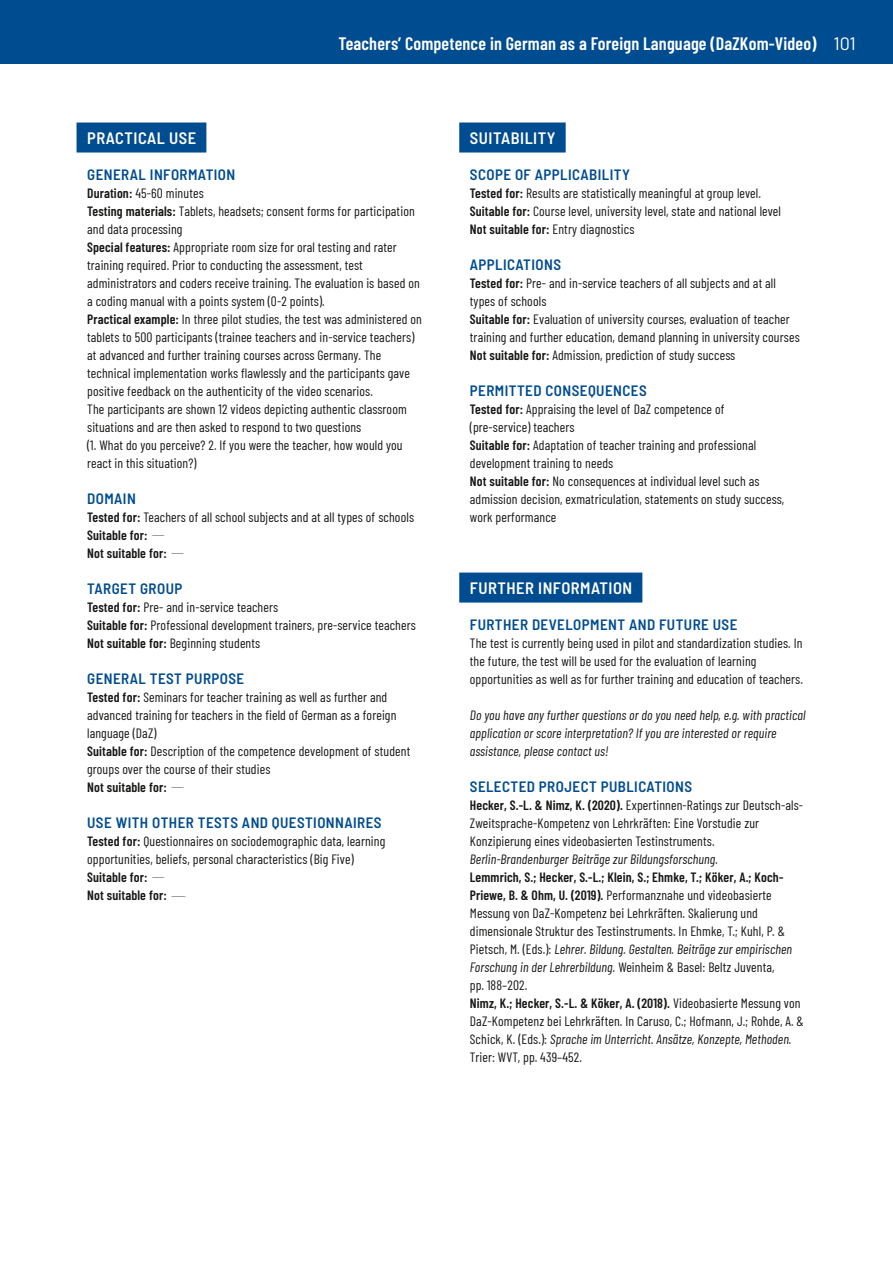
<style>
.page{position:relative;width:893px;height:1263px;background:#fff}
.page>*{position:absolute;margin:0;border:0;box-sizing:border-box;transform-origin:0 0}
.t1{font:600 18px "Barlow Condensed";letter-spacing:.01em;color:#fff}
.t2{font:600 semi-condensed 16.5px "Barlow";letter-spacing:.03em;color:#fff}
.t3{font:600 semi-condensed 15px "Barlow";letter-spacing:.03em;color:#004c90}
.t4{font:13.5px/18px "Barlow Condensed";letter-spacing:.01em;color:#181716}
.t5{font:italic 13.5px/18px "Barlow Condensed";letter-spacing:.01em;color:#181716}
.s1{font-family:"Barlow";font-weight:400}
.s2{font-weight:600}
.s3{font-family:"Barlow";font-weight:100}
.s4{font-style:italic}
</style>
<div class="page">
<div style="left:0;top:0;width:893px;height:64px;background:#004c90"></div>
<div style="left:77px;top:123px;width:129px;height:30px;background:#004c90"></div>
<div style="left:459px;top:123px;width:107px;height:30px;background:#004c90"></div>
<div style="left:459px;top:573px;width:183px;height:30px;background:#004c90"></div>
<h1 class="t1" style="left:339px;top:30px;width:519px">Teachers’ Competence in German as a Foreign Language (DaZKom-Video) <span class="s1">101</span></h1>
<p class="t2" style="left:87px;top:126px;width:111px">PRACTICAL USE</p>
<p class="t3" style="left:87px;top:164px;width:150px">GENERAL INFORMATION</p>
<p class="t4" style="left:87px;top:183px;width:336px"><span class="s2">Duration:</span> 45-60 minutes<br><span class="s2">Testing materials:</span> Tablets, headsets; consent forms for participation and data processing<br><span class="s2">Special features:</span> Appropriate room size for oral testing and rater training required. Prior to conducting the assessment, test administrators and coders receive training. The evaluation is based on a coding manual with a points system (0-2 points).<br><span class="s2">Practical example:</span> In three pilot studies, the test was administered on tablets to 500 participants (trainee teachers and in-service teachers) at advanced and further training courses across Germany. The technical implementation works flawlessly and the participants gave positive feedback on the authenticity of the video scenarios.<br>The participants are shown 12 videos depicting authentic classroom situations and are then asked to respond to two questions<br>(1. What do you perceive? 2. If you were the teacher, how would you react in this situation?)</p>
<p class="t3" style="left:87px;top:488px;width:50px">DOMAIN</p>
<p class="t4" style="left:87px;top:507px;width:328px"><span class="s2">Tested for:</span> Teachers of all school subjects and at all types of schools<br><span class="s2">Suitable for:</span> <span class="s3">-<br></span><span class="s2">Not suitable for:</span> <span class="s3">-</span></p>
<p class="t3" style="left:87px;top:578px;width:97px">TARGET GROUP</p>
<p class="t4" style="left:87px;top:597px;width:330px"><span class="s2">Tested for:</span> Pre- and in-service teachers<br><span class="s2">Suitable for:</span> Professional development trainers, pre-service teachers<br><span class="s2">Not suitable for:</span> Beginning students</p>
<p class="t3" style="left:87px;top:668px;width:159px">GENERAL TEST PURPOSE</p>
<p class="t4" style="left:87px;top:687px;width:325px"><span class="s2">Tested for:</span> Seminars for teacher training as well as further and advanced training for teachers in the field of German as a foreign language (DaZ)<br><span class="s2">Suitable for:</span> Description of the competence development of student groups over the course of their studies<br><span class="s2">Not suitable for:</span> <span class="s3">-</span></p>
<p class="t3" style="left:87px;top:812px;width:296px">USE WITH OTHER TESTS AND QUESTIONNAIRES</p>
<p class="t4" style="left:87px;top:831px;width:300px"><span class="s2">Tested for:</span> Questionnaires on sociodemographic data, learning opportunities, beliefs, personal characteristics (Big Five)<br><span class="s2">Suitable for:</span> <span class="s3">-<br></span><span class="s2">Not suitable for:</span> <span class="s3">–</span></p>
<p class="t2" style="left:470px;top:126px;width:87px">SUITABILITY</p>
<p class="t3" style="left:470px;top:164px;width:162px">SCOPE OF APPLICABILITY</p>
<p class="t4" style="left:470px;top:183px;width:313px"><span class="s2">Tested for:</span> Results are statistically meaningful at group level.<br><span class="s2">Suitable for:</span> Course level, university level, state and national level<br><span class="s2">Not suitable for:</span> Entry diagnostics</p>
<p class="t3" style="left:470px;top:254px;width:93px">APPLICATIONS</p>
<p class="t4" style="left:470px;top:273px;width:331px"><span class="s2">Tested for:</span> Pre- and in-service teachers of all subjects and at all types of schools<br><span class="s2">Suitable for:</span> Evaluation of university courses, evaluation of teacher training and further education, demand planning in university courses <span class="s2">Not suitable for:</span> Admission, prediction of study success</p>
<p class="t3" style="left:470px;top:380px;width:178px">PERMITTED CONSEQUENCES</p>
<p class="t4" style="left:470px;top:399px;width:316px"><span class="s2">Tested for:</span> Appraising the level of DaZ competence of (pre-service) teachers<br><span class="s2">Suitable for:</span> Adaptation of teacher training and professional development training to needs<br><span class="s2">Not suitable for:</span> No consequences at individual level such as admission decision, exmatriculation, statements on study success, work performance</p>
<p class="t2" style="left:470px;top:576px;width:164px">FURTHER INFORMATION</p>
<p class="t3" style="left:470px;top:614px;width:269px">FURTHER DEVELOPMENT AND FUTURE USE</p>
<p class="t4" style="left:470px;top:633px;width:335px">The test is currently being used in pilot and standardization studies. In the future, the test will be used for the evaluation of learning opportunities as well as for further training and education of teachers.</p>
<p class="t5" style="left:470px;top:705px;width:337px">Do you have any further questions or do you need help, e.g. with practical application or score interpretation? If you are interested or require assistance, please contact us!</p>
<p class="t3" style="left:470px;top:776px;width:224px">SELECTED PROJECT PUBLICATIONS</p>
<p class="t4" style="left:470px;top:795px;width:335px"><span class="s2">Hecker, S.-L. &amp; Nimz, K. (2020).</span> Expertinnen-Ratings zur Deutsch-als-<br>Zweitsprache-Kompetenz von Lehrkräften: Eine Vorstudie zur<br>Konzipierung eines videobasierten Testinstruments.</p>
<p class="t5" style="left:470px;top:849px;width:250px">Berlin-Brandenburger Beiträge zur Bildungsforschung.</p>
<p class="t4" style="left:470px;top:867px;width:336px"><span class="s2">Lemmrich, S.; Hecker, S.-L.; Klein, S.; Ehmke, T.; Köker, A.; Koch-Priewe, B. &amp; Ohm, U. (2019).</span> Performanznahe und videobasierte Messung von DaZ-Kompetenz bei Lehrkräften. Skalierung und dimensionale Struktur des Testinstruments. In Ehmke, T.; Kuhl, P. &amp; Pietsch, M. (Eds.): <span class="s4">Lehrer. Bildung. Gestalten. Beiträge zur empirischen Forschung in der Lehrerbildung.</span> Weinheim &amp; Basel: Beltz Juventa,<br>pp. 188–202.<br><span class="s2">Nimz, K.; Hecker, S.-L. &amp; Köker, A. (2018).</span> Videobasierte Messung von DaZ-Kompetenz bei Lehrkräften. In Caruso, C.; Hofmann, J.; Rohde, A. &amp; Schick, K. (Eds.): <span class="s4">Sprache im Unterricht. Ansätze, Konzepte, Methoden.<br></span>Trier: WVT, pp. 439–452.</p>
</div>
